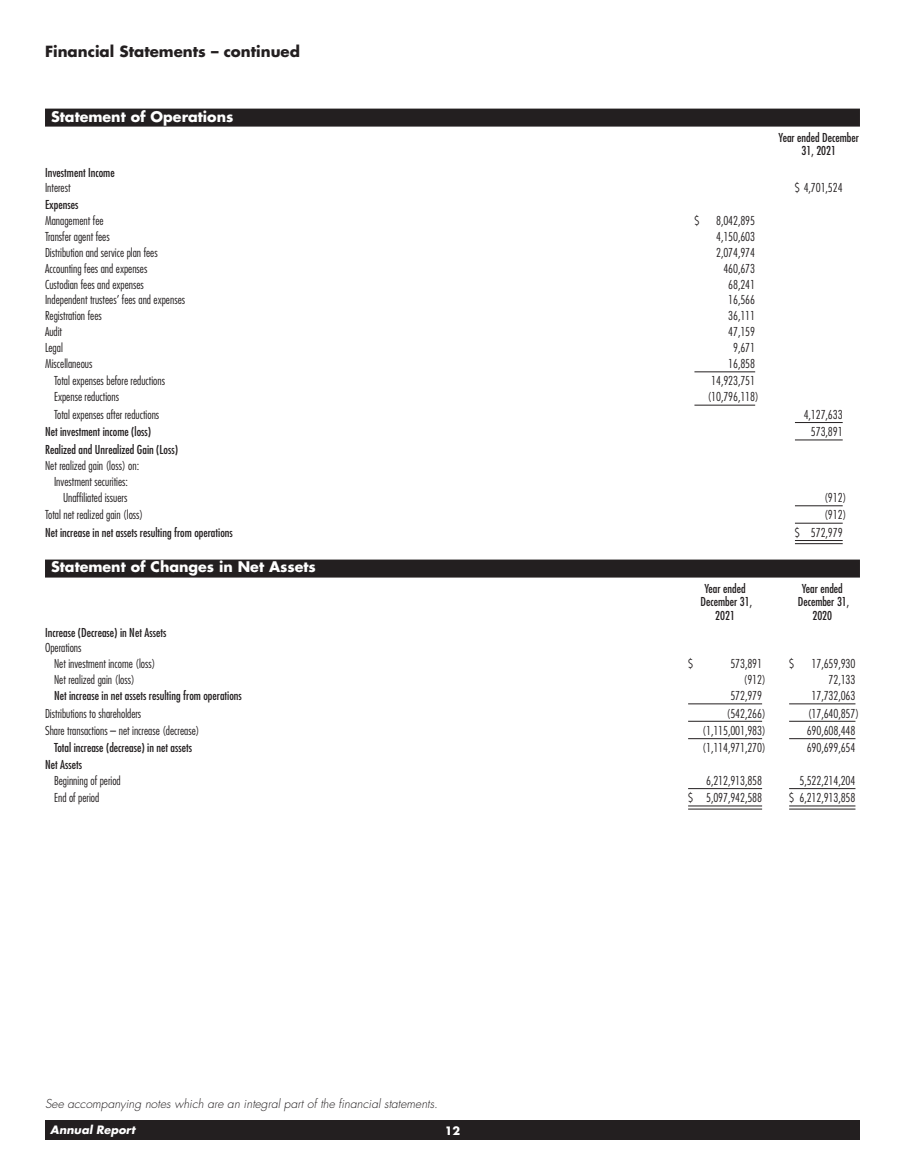
<style>
.page{position:relative;width:905px;height:1161px;background:#fff}
.page>*{position:absolute;margin:0;border:0;box-sizing:border-box;transform-origin:0 0}
.t1{font:700 15px "Futura Std";color:#231f20}
.t2{font:700 14.25px "Futura Std";color:#fff}
.t3{font:300 condensed 12px/15.9px "Futura Std";color:#231f20;text-align:center}
.t4{font:condensed 12px/13.5px "Futura Std";color:#231f20;text-align:center}
.t5{font:italic 300 12px "Futura Std";color:#231f20}
.t6{font:italic 700 11.25px "Futura Std";color:#fff}
.t7{font:700 11.25px "Futura Std";color:#fff}
</style>
<div class="page">
<div style="left:45px;top:1120px;width:815px;height:20px;background:#231f20"></div>
<hr style="left:694px;top:371px;width:61px;height:1px;background:#231f20">
<hr style="left:694px;top:405px;width:61px;height:1px;background:#231f20">
<hr style="left:795px;top:422px;width:47px;height:1px;background:#231f20">
<hr style="left:795px;top:440px;width:47px;height:1px;background:#231f20">
<hr style="left:795px;top:505px;width:47px;height:1px;background:#231f20">
<hr style="left:795px;top:523px;width:47px;height:1px;background:#231f20">
<hr style="left:795px;top:540px;width:47px;height:1px;background:#231f20">
<hr style="left:795px;top:543px;width:47px;height:1px;background:#231f20">
<div style="left:45px;top:109px;width:815px;height:18px;background:#231f20"></div>
<hr style="left:688px;top:703px;width:74px;height:1px;background:#231f20">
<hr style="left:789px;top:703px;width:66px;height:1px;background:#231f20">
<hr style="left:688px;top:721px;width:74px;height:1px;background:#231f20">
<hr style="left:789px;top:721px;width:66px;height:1px;background:#231f20">
<hr style="left:688px;top:738px;width:74px;height:1px;background:#231f20">
<hr style="left:789px;top:738px;width:66px;height:1px;background:#231f20">
<hr style="left:688px;top:788px;width:74px;height:1px;background:#231f20">
<hr style="left:688px;top:806px;width:74px;height:1px;background:#231f20">
<hr style="left:688px;top:809px;width:74px;height:1px;background:#231f20">
<hr style="left:789px;top:788px;width:66px;height:1px;background:#231f20">
<hr style="left:789px;top:806px;width:66px;height:1px;background:#231f20">
<hr style="left:789px;top:809px;width:66px;height:1px;background:#231f20">
<div style="left:45px;top:560px;width:815px;height:18px;background:#231f20"></div>
<p class="t1" style="left:45px;top:42px;width:256px">Financial Statements – continued</p>
<p class="t2" style="left:51px;top:107px;width:184px">Statement of Operations</p>
<p class="t4" style="left:778px;top:131px;width:82px">Year ended December<br>31, 2021</p>
<p class="t4" style="left:45px;top:165px;width:71px">Investment Income</p>
<p class="t3" style="left:45px;top:180px;width:27px">Interest</p>
<p class="t3" style="left:795px;top:180px;width:49px">$ 4,701,524</p>
<p class="t4" style="left:45px;top:198px;width:35px">Expenses</p>
<p class="t3" style="left:45px;top:213px;width:60px">Management fee</p>
<p class="t3" style="left:694px;top:213px;width:6px">$</p>
<p class="t3" style="left:716px;top:213px;width:40px">8,042,895</p>
<p class="t3" style="left:45px;top:228px;width:66px">Transfer agent fees</p>
<p class="t3" style="left:716px;top:228px;width:40px">4,150,603</p>
<p class="t3" style="left:45px;top:244px;width:114px">Distribution and service plan fees</p>
<p class="t3" style="left:716px;top:244px;width:40px">2,074,974</p>
<p class="t3" style="left:45px;top:260px;width:104px">Accounting fees and expenses</p>
<p class="t3" style="left:723px;top:260px;width:33px">460,673</p>
<p class="t3" style="left:45px;top:276px;width:100px">Custodian fees and expenses</p>
<p class="t3" style="left:728px;top:276px;width:28px">68,241</p>
<p class="t3" style="left:45px;top:292px;width:142px">Independent trustees’ fees and expenses</p>
<p class="t3" style="left:728px;top:292px;width:28px">16,566</p>
<p class="t3" style="left:45px;top:308px;width:58px">Registration fees</p>
<p class="t3" style="left:728px;top:308px;width:28px">36,111</p>
<p class="t3" style="left:45px;top:324px;width:19px">Audit</p>
<p class="t3" style="left:728px;top:324px;width:28px">47,159</p>
<p class="t3" style="left:45px;top:340px;width:19px">Legal</p>
<p class="t3" style="left:733px;top:340px;width:23px">9,671</p>
<p class="t3" style="left:45px;top:356px;width:49px">Miscellaneous</p>
<p class="t3" style="left:728px;top:356px;width:28px">16,858</p>
<p class="t3" style="left:54px;top:373px;width:113px">Total expenses before reductions</p>
<p class="t3" style="left:711px;top:373px;width:45px">14,923,751</p>
<p class="t3" style="left:54px;top:389px;width:67px">Expense reductions</p>
<p class="t3" style="left:707px;top:389px;width:52px">(10,796,118)</p>
<p class="t3" style="left:54px;top:406px;width:107px">Total expenses after reductions</p>
<p class="t3" style="left:803px;top:406px;width:40px">4,127,633</p>
<p class="t4" style="left:45px;top:425px;width:108px">Net investment income (loss)</p>
<p class="t3" style="left:811px;top:424px;width:33px">573,891</p>
<p class="t4" style="left:45px;top:443px;width:134px">Realized and Unrealized Gain (Loss)</p>
<p class="t3" style="left:45px;top:458px;width:96px">Net realized gain (loss) on:<br>Investment securities:<br>Unaffiliated issuers</p>
<p class="t3" style="left:824px;top:490px;width:23px">(912)</p>
<p class="t3" style="left:45px;top:507px;width:100px">Total net realized gain (loss)</p>
<p class="t3" style="left:824px;top:507px;width:23px">(912)</p>
<p class="t4" style="left:45px;top:526px;width:189px">Net increase in net assets resulting from operations</p>
<p class="t3" style="left:795px;top:524px;width:49px">$ 572,979</p>
<p class="t2" style="left:51px;top:558px;width:266px">Statement of Changes in Net Assets</p>
<p class="t4" style="left:700px;top:582px;width:53px">Year ended<br>December 31,<br>2021</p>
<p class="t4" style="left:797px;top:582px;width:53px">Year ended<br>December 31,<br>2020</p>
<p class="t4" style="left:45px;top:625px;width:123px">Increase (Decrease) in Net Assets</p>
<p class="t3" style="left:54px;top:640px;width:103px;text-align:left;text-indent:-9px">Operations<br>Net investment income (loss)</p>
<p class="t3" style="left:688px;top:656px;width:6px">$</p>
<p class="t3" style="left:730px;top:656px;width:33px">573,891</p>
<p class="t3" style="left:789px;top:656px;width:6px">$</p>
<p class="t3" style="left:811px;top:656px;width:45px">17,659,930</p>
<p class="t3" style="left:54px;top:672px;width:82px">Net realized gain (loss)</p>
<p class="t3" style="left:743px;top:672px;width:23px">(912)</p>
<p class="t3" style="left:828px;top:672px;width:28px">72,133</p>
<p class="t4" style="left:54px;top:689px;width:189px">Net increase in net assets resulting from operations</p>
<p class="t3" style="left:730px;top:688px;width:33px">572,979</p>
<p class="t3" style="left:811px;top:688px;width:45px">17,732,063</p>
<p class="t3" style="left:45px;top:705px;width:98px">Distributions to shareholders</p>
<p class="t3" style="left:727px;top:705px;width:40px">(542,266)</p>
<p class="t3" style="left:808px;top:705px;width:52px">(17,640,857)</p>
<p class="t3" style="left:45px;top:723px;width:156px">Share transactions – net increase (decrease)</p>
<p class="t3" style="left:702px;top:723px;width:65px">(1,115,001,983)</p>
<p class="t3" style="left:806px;top:723px;width:50px">690,608,448</p>
<p class="t4" style="left:54px;top:741px;width:139px">Total increase (decrease) in net assets</p>
<p class="t3" style="left:702px;top:740px;width:65px">(1,114,971,270)</p>
<p class="t3" style="left:806px;top:740px;width:50px">690,699,654</p>
<p class="t4" style="left:45px;top:758px;width:38px">Net Assets</p>
<p class="t3" style="left:54px;top:772px;width:68px">Beginning of period</p>
<p class="t3" style="left:706px;top:772px;width:57px">6,212,913,858</p>
<p class="t3" style="left:799px;top:772px;width:57px">5,522,214,204</p>
<p class="t3" style="left:54px;top:790px;width:47px">End of period</p>
<p class="t3" style="left:688px;top:790px;width:75px">$ 5,097,942,588</p>
<p class="t3" style="left:789px;top:790px;width:68px">$ 6,212,913,858</p>
<p class="t5" style="left:45px;top:1096px;width:394px">See accompanying notes which are an integral part of the financial statements.</p>
<p class="t6" style="left:50px;top:1123px;width:86px">Annual Report</p>
<p class="t7" style="left:445px;top:1124px;width:17px">12</p>
</div>
